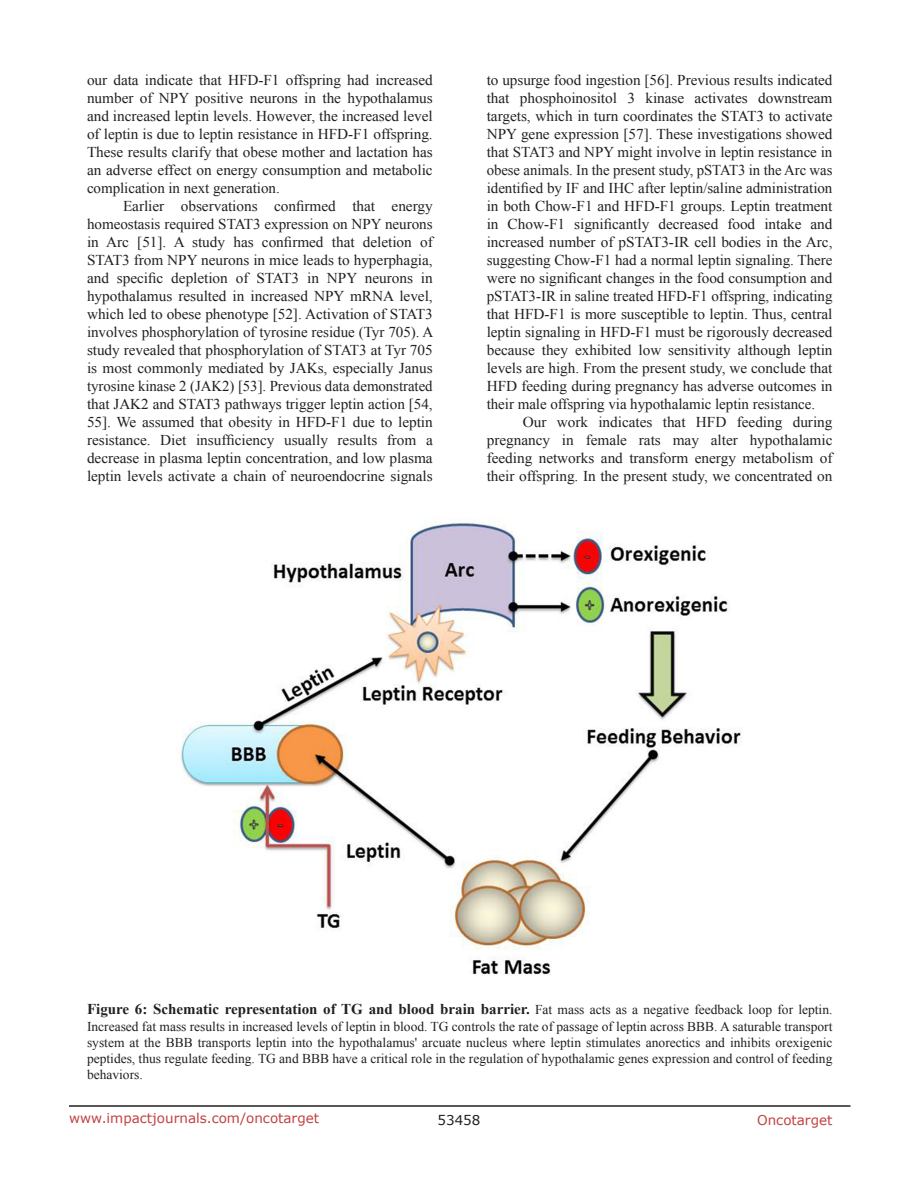
<style>
.page{position:relative;width:918px;height:1188px;background:#fff}
.page>*{position:absolute;margin:0;border:0;box-sizing:border-box;transform-origin:0 0}
.BodyText{font:15px/18px "Times New Roman";letter-spacing:-.005em;color:#231f20;text-align:justify}
.figuretext{font:700 15px "Times New Roman";color:#231f20}
.figuretext-2{font:13.5px/16.2px "Times New Roman";color:#231f20;text-align:justify}
.t1{font:13.5px "Verdana";color:#c24141}
.t2{font:13.5px "Verdana";color:#231f20}
.s1{font-weight:400;font-size:13.5px}
</style>
<div class="page">
<hr style="left:69px;top:1105px;width:781px;height:2px;background:#231f20">
<img style="left:181px;top:520px;width:560px;height:455px">
<p class="BodyText" style="left:87px;top:71px;width:347px">our data indicate that HFD-F1 offspring had increased number of NPY positive neurons in the hypothalamus and increased leptin levels. However, the increased level of leptin is due to leptin resistance in HFD-F1 offspring.<br>These results clarify that obese mother and lactation has an adverse effect on energy consumption and metabolic complication in next generation.</p>
<p class="BodyText" style="left:87px;top:197px;width:348px;text-indent:36px">Earlier observations confirmed that energy homeostasis required STAT3 expression on NPY neurons in Arc [51]. A study has confirmed that deletion of STAT3 from NPY neurons in mice leads to hyperphagia, and specific depletion of STAT3 in NPY neurons in hypothalamus resulted in increased NPY mRNA level, which led to obese phenotype [52]. Activation of STAT3 involves phosphorylation of tyrosine residue (Tyr 705). A study revealed that phosphorylation of STAT3 at Tyr 705 is most commonly mediated by JAKs, especially Janus tyrosine kinase 2 (JAK2) [53]. Previous data demonstrated that JAK2 and STAT3 pathways trigger leptin action [54, 55]. We assumed that obesity in HFD-F1 due to leptin resistance. Diet insufficiency usually results from a decrease in plasma leptin concentration, and low plasma leptin levels activate a chain of neuroendocrine signals</p>
<p class="BodyText" style="left:487px;top:71px;width:347px">to upsurge food ingestion [56]. Previous results indicated that phosphoinositol 3 kinase activates downstream targets, which in turn coordinates the STAT3 to activate NPY gene expression [57]. These investigations showed that STAT3 and NPY might involve in leptin resistance in obese animals. In the present study, pSTAT3 in the Arc was identified by IF and IHC after leptin/saline administration in both Chow-F1 and HFD-F1 groups. Leptin treatment in Chow-F1 significantly decreased food intake and increased number of pSTAT3-IR cell bodies in the Arc, suggesting Chow-F1 had a normal leptin signaling. There were no significant changes in the food consumption and pSTAT3-IR in saline treated HFD-F1 offspring, indicating that HFD-F1 is more susceptible to leptin. Thus, central leptin signaling in HFD-F1 must be rigorously decreased because they exhibited low sensitivity although leptin levels are high. From the present study, we conclude that HFD feeding during pregnancy has adverse outcomes in their male offspring via hypothalamic leptin resistance.</p>
<p class="BodyText" style="left:487px;top:413px;width:347px;text-indent:36px">Our work indicates that HFD feeding during pregnancy in female rats may alter hypothalamic feeding networks and transform energy metabolism of their offspring. In the present study, we concentrated on</p>
<p class="figuretext" style="left:87px;top:999px;width:747px">Figure 6: Schematic representation of TG and blood brain barrier. <span class="s1">Fat mass acts as a negative feedback loop for leptin.</span></p>
<p class="figuretext-2" style="left:87px;top:1018px;width:747px">Increased fat mass results in increased levels of leptin in blood. TG controls the rate of passage of leptin across BBB. A saturable transport system at the BBB transports leptin into the hypothalamus' arcuate nucleus where leptin stimulates anorectics and inhibits orexigenic peptides, thus regulate feeding. TG and BBB have a critical role in the regulation of hypothalamic genes expression and control of feeding behaviors.</p>
<p class="t1" style="left:69px;top:1109px;width:252px">www.impactjournals.com/oncotarget</p>
<p class="t2" style="left:438px;top:1111px;width:44px">53458</p>
<p class="t1" style="left:757px;top:1111px;width:77px">Oncotarget</p>
</div>
